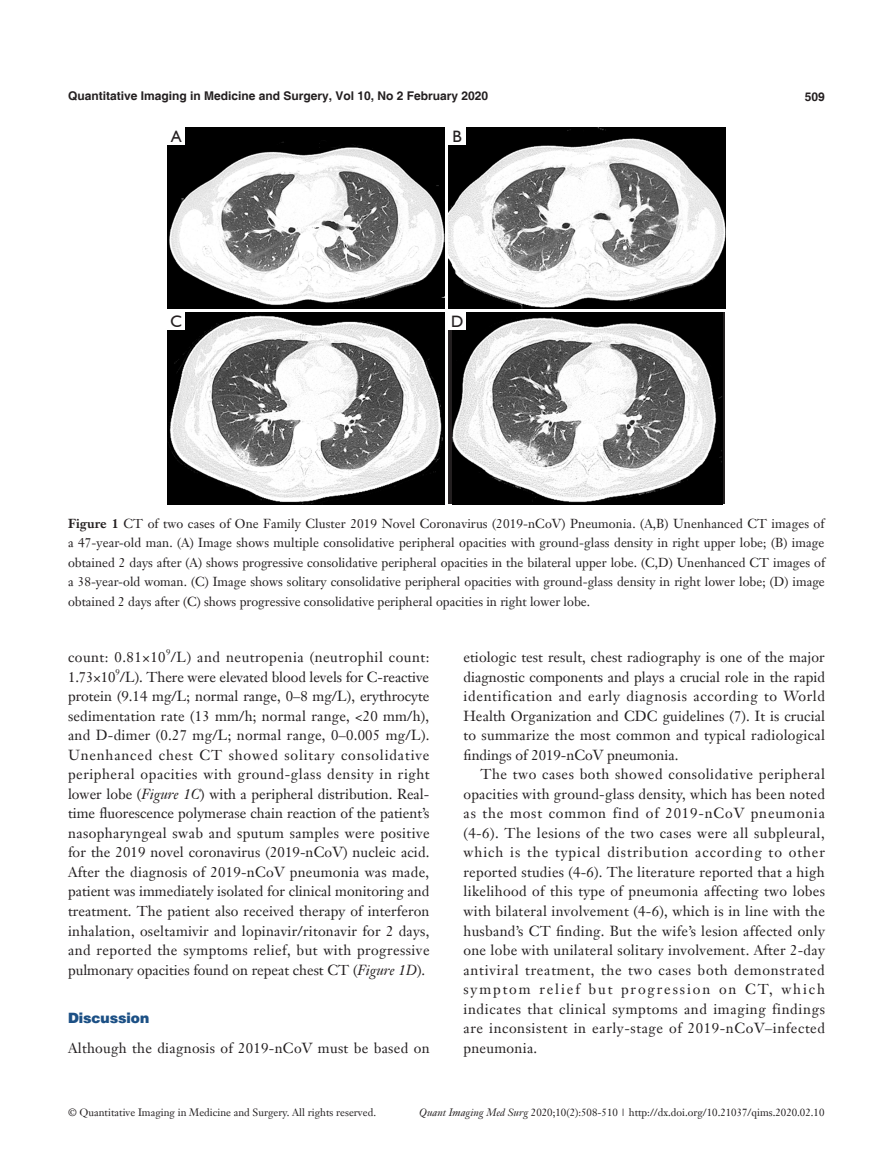
<style>
.page{position:relative;width:893px;height:1170px;background:#fff}
.page>*{position:absolute;margin:0;border:0;box-sizing:border-box;transform-origin:0 0}
.t1{font:16.5px "Humanist 521 BT";color:#231f20}
.t2{font:14.25px/19.5px "Janson Text LT";letter-spacing:.02em;color:#231f20;text-align:justify}
.t3{font:14.25px "Janson Text LT";letter-spacing:-.005em;color:#231f20}
.t4{font:900 14.25px "Helvetica";color:#1c5085}
.t5{font:12.75px/19.5px "Janson Text LT";color:#231f20;text-align:justify}
.t6{font:700 12px "Helvetica";color:#231f20}
.t7{font:10.5px "Janson Text LT";color:#231f20}
.t8{font:8.25px "Janson Text LT";color:#231f20}
.s1{font-weight:700}
.s2{font-style:italic}
</style>
<div class="page">
<img style="left:168px;top:128px;width:276px;height:180px">
<img style="left:449px;top:128px;width:276px;height:180px">
<img style="left:168px;top:313px;width:276px;height:191px">
<div style="left:449px;top:313px;width:276px;height:191px;background:linear-gradient(to bottom,#231f20,#231f20)"></div>
<img style="left:453px;top:313px;width:270px;height:191px">
<div style="left:449px;top:128px;width:17px;height:17px;background:#fff"></div>
<div style="left:449px;top:313px;width:17px;height:17px;background:#fff"></div>
<div style="left:168px;top:128px;width:17px;height:17px;background:#fff"></div>
<div style="left:168px;top:313px;width:17px;height:17px;background:#fff"></div>
<p class="t6" style="left:68px;top:88px;width:422px">Quantitative Imaging in Medicine and Surgery, Vol 10, No 2 February 2020</p>
<p class="t6" style="left:805px;top:89px;width:22px">509</p>
<p class="t1" style="left:171px;top:126px;width:12px">A</p>
<p class="t1" style="left:171px;top:311px;width:13px">C</p>
<p class="t1" style="left:452px;top:126px;width:11px">B</p>
<p class="t1" style="left:451px;top:311px;width:14px">D</p>
<p class="t5" style="left:68px;top:513px;width:758px"><span class="s1">Figure 1</span> CT of two cases of One Family Cluster 2019 Novel Coronavirus (2019-nCoV) Pneumonia. (A,B) Unenhanced CT images of a 47-year-old man. (A) Image shows multiple consolidative peripheral opacities with ground-glass density in right upper lobe; (B) image obtained 2 days after (A) shows progressive consolidative peripheral opacities in the bilateral upper lobe. (C,D) Unenhanced CT images of a 38-year-old woman. (C) Image shows solitary consolidative peripheral opacities with ground-glass density in right lower lobe; (D) image obtained 2 days after (C) shows progressive consolidative peripheral opacities in right lower lobe.</p>
<p class="t8" style="left:166px;top:647px;width:6px">9</p>
<p class="t3" style="left:68px;top:667px;width:363px">1.73×10 /L). There were elevated blood levels for C-reactive</p>
<p class="t2" style="left:68px;top:647px;width:363px">count: 0.81×10 /L) and neutropenia (neutrophil count:</p>
<p class="t8" style="left:116px;top:666px;width:6px">9</p>
<p class="t2" style="left:68px;top:686px;width:363px">protein (9.14 mg/L; normal range, 0–8 mg/L), erythrocyte sedimentation rate (13 mm/h; normal range, &lt;20 mm/h), and D-dimer (0.27 mg/L; normal range, 0–0.005 mg/L).<br>Unenhanced chest CT showed solitary consolidative peripheral opacities with ground-glass density in right lower lobe (<span class="s2">Figure 1C</span>) with a peripheral distribution. Real&shy;time fluorescence polymerase chain reaction of the patient’s nasopharyngeal swab and sputum samples were positive for the 2019 novel coronavirus (2019-nCoV) nucleic acid.<br>After the diagnosis of 2019-nCoV pneumonia was made, patient was immediately isolated for clinical monitoring and treatment. The patient also received therapy of interferon inhalation, oseltamivir and lopinavir/ritonavir for 2 days, and reported the symptoms relief, but with progressive pulmonary opacities found on repeat chest CT (<span class="s2">Figure 1D</span>).</p>
<p class="t4" style="left:68px;top:1008px;width:83px">Discussion</p>
<p class="t2" style="left:68px;top:1037px;width:363px">Although the diagnosis of 2019-nCoV must be based on</p>
<p class="t2" style="left:463px;top:647px;width:363px">etiologic test result, chest radiography is one of the major diagnostic components and plays a crucial role in the rapid identification and early diagnosis according to World Health Organization and CDC guidelines (7). It is crucial to summarize the most common and typical radiological findings of 2019-nCoV pneumonia.</p>
<p class="t2" style="left:463px;top:764px;width:363px;text-indent:17px">The two cases both showed consolidative peripheral opacities with ground-glass density, which has been noted as the most common find of 2019-nCoV pneumonia (4-6). The lesions of the two cases were all subpleural, which is the typical distribution according to other reported studies (4-6). The literature reported that a high likelihood of this type of pneumonia affecting two lobes with bilateral involvement (4-6), which is in line with the husband’s CT finding. But the wife’s lesion affected only one lobe with unilateral solitary involvement. After 2-day antiviral treatment, the two cases both demonstrated symptom relief but progression on CT, which indicates that clinical symptoms and imaging findings are inconsistent in early-stage of 2019-nCoV–infected pneumonia.</p>
<p class="t7" style="left:68px;top:1105px;width:310px">© Quantitative Imaging in Medicine and Surgery. All rights reserved.</p>
<p class="t7" style="left:419px;top:1105px;width:407px"><span class="s2">Quant Imaging Med Surg</span> 2020;10(2):508-510 | http://dx.doi.org/10.21037/qims.2020.02.10</p>
</div>
